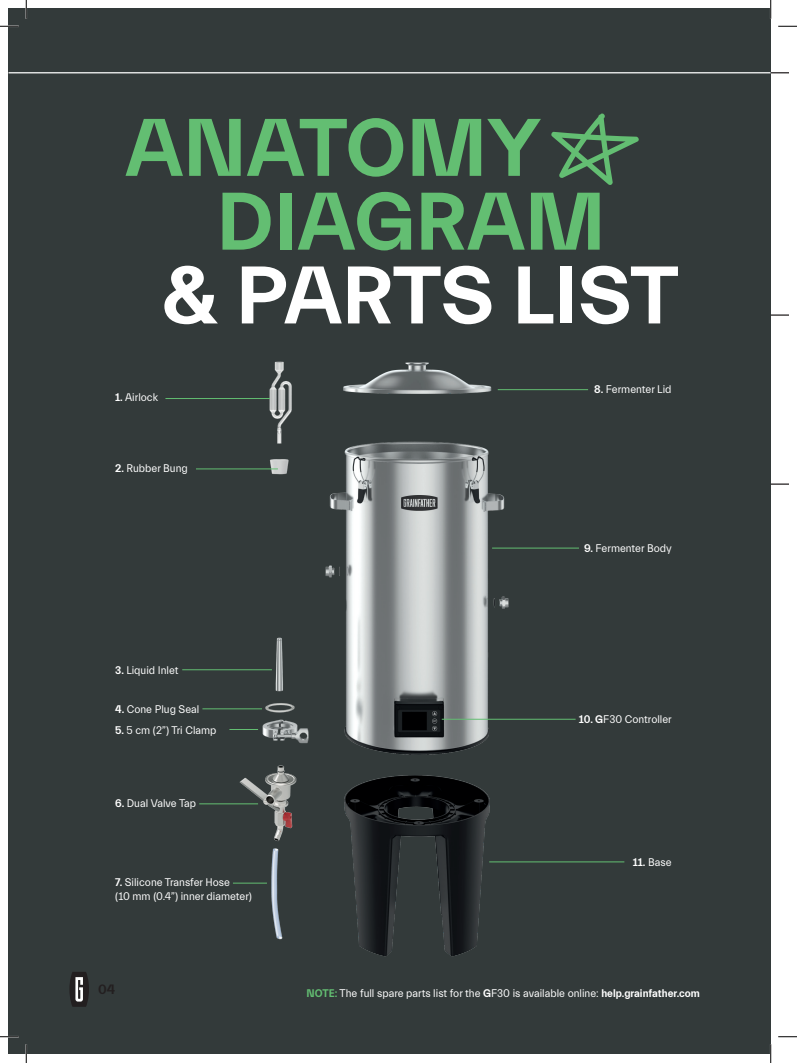
<style>
.page{position:relative;width:797px;height:1063px;background:#fff}
.page>*{position:absolute;margin:0;border:0;box-sizing:border-box;transform-origin:0 0}
.t1{font:700 82.5px "Everett";color:#63be72}
.t2{font:700 82.5px "Everett";letter-spacing:-.01em;color:#fff}
.t3{font:700 13.75px "Everett";color:#231f20}
.t4{font:11.25px/13.8px "Everett";color:#fff;scale:.95 1}
.s1{font-weight:700}
.s2{font-weight:700;color:#63be72}
</style>
<div class="page">
<div style="left:9px;top:9px;width:761px;height:1045px;background:#333a3a"></div>
<svg style="left:69px;top:972px;width:20px;height:34px"></svg>
<svg style="left:551px;top:113px;width:88px;height:72px"></svg>
<img style="left:182px;top:361px;width:395px;height:596px">
<hr style="left:165px;top:398px;width:105px;height:1px;background:#63be72">
<hr style="left:196px;top:468px;width:82px;height:1px;background:#63be72">
<hr style="left:199px;top:803px;width:59px;height:1px;background:#63be72">
<hr style="left:233px;top:882px;width:34px;height:1px;background:#63be72">
<svg style="left:229px;top:729px;width:29px;height:1px"></svg>
<hr style="left:202px;top:708px;width:60px;height:1px;background:#63be72">
<hr style="left:182px;top:669px;width:90px;height:1px;background:#63be72">
<hr style="left:498px;top:389px;width:90px;height:1px;background:#63be72">
<hr style="left:492px;top:547px;width:87px;height:1px;background:#63be72">
<hr style="left:442px;top:718px;width:133px;height:1px;background:#63be72">
<hr style="left:489px;top:861px;width:135px;height:1px;background:#63be72">
<hr style="left:9px;top:72px;width:761px;height:1px;background:#fff">
<svg style="left:770px;top:72px;width:18px;height:1px"></svg>
<svg style="left:770px;top:314px;width:18px;height:2px"></svg>
<svg style="left:770px;top:483px;width:18px;height:1px"></svg>
<svg style="left:0;top:25px;width:19px;height:2px"></svg>
<svg style="left:778px;top:25px;width:19px;height:2px"></svg>
<svg style="left:778px;top:1036px;width:19px;height:1px"></svg>
<svg style="left:25px;top:0;width:2px;height:19px"></svg>
<svg style="left:25px;top:1044px;width:2px;height:18px"></svg>
<svg style="left:770px;top:0;width:1px;height:19px"></svg>
<svg style="left:770px;top:1044px;width:1px;height:18px"></svg>
<p class="t1" style="left:125px;top:103px;width:417px">ANATOMY</p>
<p class="t1" style="left:216px;top:176px;width:391px">DIAGRAM</p>
<p class="t2" style="left:162px;top:250px;width:518px">&amp; PARTS LIST</p>
<p class="t4" style="left:115px;top:391px;width:47px"><span class="s1">1.</span> Airlock</p>
<p class="t4" style="left:115px;top:462px;width:78px"><span class="s1">2.</span> Rubber Bung</p>
<p class="t4" style="left:115px;top:664px;width:68px"><span class="s1">3.</span> Liquid Inlet</p>
<p class="t4" style="left:115px;top:703px;width:90px"><span class="s1">4.</span> Cone Plug Seal</p>
<p class="t4" style="left:115px;top:723px;width:108px"><span class="s1">5.</span> 5 cm (2”) Tri Clamp</p>
<p class="t4" style="left:115px;top:796px;width:87px"><span class="s1">6.</span> Dual Valve Tap</p>
<p class="t4" style="left:115px;top:875px;width:145px"><span class="s1">7.</span> Silicone Transfer Hose<br>(10 mm (0.4”) inner diameter)</p>
<p class="t3" style="left:98px;top:982px;width:19px">04</p>
<p class="t4" style="left:594px;top:382px;width:83px"><span class="s1">8.</span> Fermenter Lid</p>
<p class="t4" style="left:584px;top:541px;width:94px"><span class="s1">9.</span> Fermenter Body</p>
<p class="t4" style="left:579px;top:712px;width:99px"><span class="s1">10. G</span>F30 Controller</p>
<p class="t4" style="left:633px;top:855px;width:42px"><span class="s1">11.</span> Base</p>
<p class="t4" style="left:306px;top:986px;width:415px"><span class="s2">NOTE:</span> The full spare parts list for the <span class="s1">G</span>F30 is available online: <span class="s1">help.grainfather.com</span></p>
</div>
